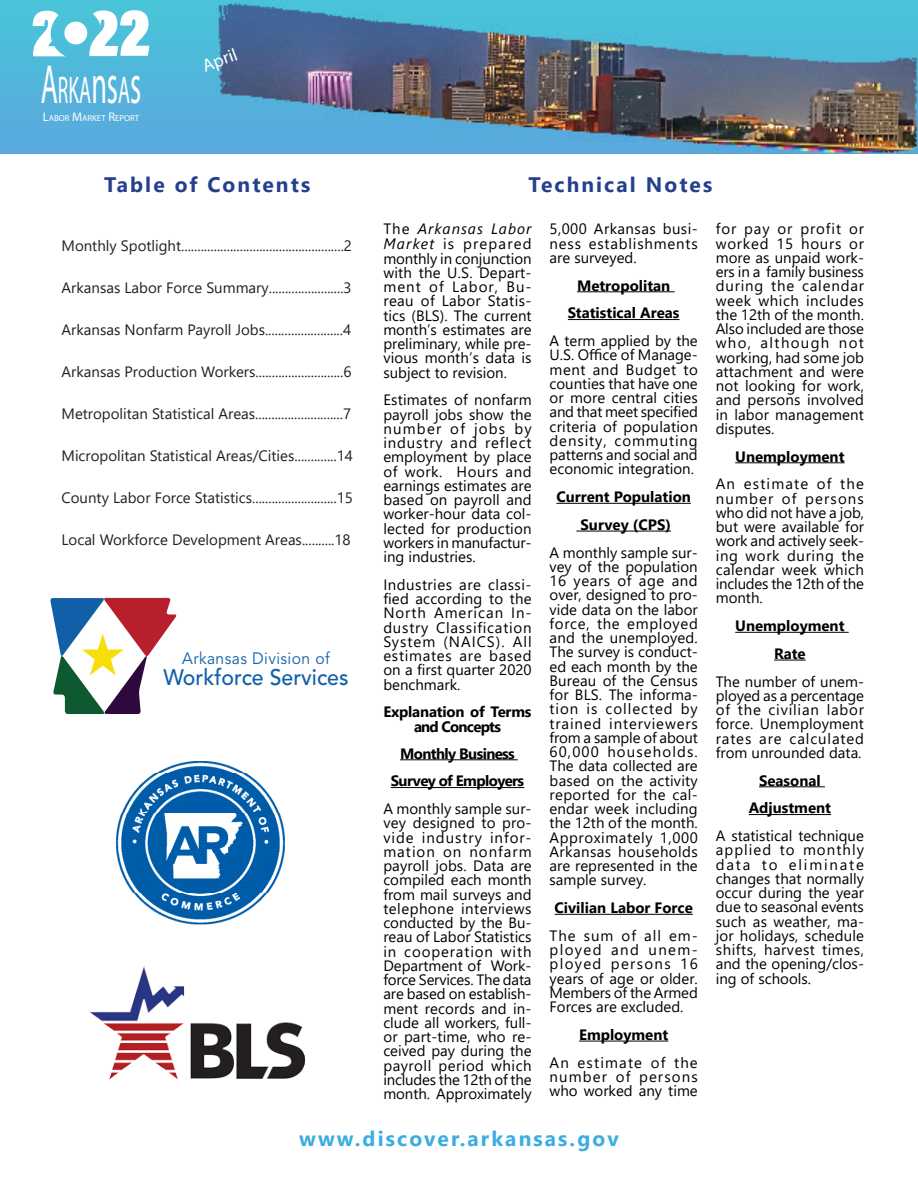
<style>
.page{position:relative;width:918px;height:1188px;background:#fff}
.page>*{position:absolute;margin:0;border:0;box-sizing:border-box;transform-origin:0 0}
.t1{font:55.2px "Myriad Pro";color:#fff;scale:.51 1}
.t2{font:500 22.35px "Avenir";color:#125fa9;scale:.95 1}
.Headers{font:700 21px "Segoe UI";letter-spacing:.1em;color:#253f8e}
.table_text{font:700 21px "Segoe UI";letter-spacing:.1em;color:#3bade2}
.t3{font:18px "Myriad Pro";color:#fff}
.t4{font:16.5px "Avenir";letter-spacing:.025em;color:#125fa9;scale:.95 1}
.Body_text{font:15px/14.2px "Segoe UI";color:#000;text-align:justify}
.t5{font:15px "Segoe UI";color:#231f20}
.Body_text-2{font:700 15px/14.2px "Segoe UI";color:#000;text-align:center}
.Body_text-3{font:700 15px "Segoe UI";letter-spacing:-.04em;color:#000}
.t6{font:8.7px "Myriad Pro";color:#fff}
.s1{font-size:38.7px}
.s2{font-size:12.45px}
.s3{font-style:italic}
</style>
<div class="page">
<img style="left:0;top:0;width:918px;height:154px">
<svg style="left:33px;top:11px;width:33px;height:45px"></svg>
<svg style="left:89px;top:10px;width:60px;height:46px"></svg>
<div style="left:64px;top:22px;width:23px;height:22px;background:#fff;border-radius:50%"></div>
<hr style="left:400px;top:759px;width:118px;height:1px;background:#000">
<hr style="left:391px;top:787px;width:133px;height:1px;background:#000">
<hr style="left:577px;top:291px;width:98px;height:1px;background:#000">
<hr style="left:568px;top:319px;width:112px;height:1px;background:#000">
<hr style="left:556px;top:503px;width:135px;height:1px;background:#000">
<hr style="left:576px;top:531px;width:95px;height:1px;background:#000">
<hr style="left:555px;top:914px;width:138px;height:1px;background:#000">
<hr style="left:579px;top:1041px;width:89px;height:1px;background:#000">
<hr style="left:735px;top:462px;width:110px;height:1px;background:#000">
<hr style="left:735px;top:632px;width:114px;height:1px;background:#000">
<hr style="left:774px;top:660px;width:32px;height:1px;background:#000">
<hr style="left:759px;top:786px;width:66px;height:1px;background:#000">
<hr style="left:749px;top:814px;width:82px;height:1px;background:#000">
<img style="left:115px;top:761px;width:170px;height:164px">
<img style="left:90px;top:966px;width:215px;height:114px">
<svg style="left:50px;top:598px;width:127px;height:116px"></svg>
<p class="t1" style="left:41px;top:50px;width:199px">A<span class="s1">RKA</span>ns<span class="s1">A</span>s</p>
<p class="t6" style="left:43px;top:112px;width:98px"><span class="s2">L</span>ABOR <span class="s2">M</span>ARKET <span class="s2">R</span>EPORT</p>
<p class="t3" style="left:199px;top:56px;width:37px;rotate:-20deg">April</p>
<p class="Headers" style="left:104px;top:165px;width:208px">Table of Contents</p>
<p class="Headers" style="left:529px;top:165px;width:185px">Technical Notes</p>
<p class="t5" style="left:62px;top:231px;width:292px">Monthly Spotlight..................................................2</p>
<p class="t5" style="left:62px;top:273px;width:292px">Arkansas Labor Force Summary.......................3</p>
<p class="t5" style="left:62px;top:315px;width:291px">Arkansas Nonfarm Payroll Jobs........................4</p>
<p class="t5" style="left:62px;top:357px;width:291px">Arkansas Production Workers...........................6</p>
<p class="t5" style="left:62px;top:399px;width:291px">Metropolitan Statistical Areas...........................7</p>
<p class="t5" style="left:62px;top:441px;width:293px">Micropolitan Statistical Areas/Cities.............14</p>
<p class="t5" style="left:62px;top:483px;width:293px">County Labor Force Statistics..........................15</p>
<p class="t5" style="left:62px;top:525px;width:291px">Local Workforce Development Areas..........18</p>
<p class="t4" style="left:182px;top:648px;width:157px">Arkansas Division of</p>
<p class="t2" style="left:163px;top:658px;width:196px">Workforce Services</p>
<p class="Body_text" style="left:383px;top:220px;width:150px">The <span class="s3">Arkansas Labor Market</span> is prepared monthly in conjunction with the U.S. Depart&shy;ment of Labor, Bu&shy;reau of Labor Statis&shy;tics (BLS). The current month’s estimates are preliminary, while pre&shy;vious month’s data is subject to revision.</p>
<p class="Body_text" style="left:383px;top:391px;width:150px">Estimates of nonfarm payroll jobs show the number of jobs by industry and reflect employment by place of work. Hours and earnings estimates are based on payroll and worker-hour data col&shy;lected for production workers in manufactur&shy;ing industries.</p>
<p class="Body_text" style="left:383px;top:576px;width:150px">Industries are classi&shy;fied according to the North American In&shy;dustry Classification System (NAICS). All estimates are based on a first quarter 2020 benchmark.</p>
<p class="Body_text-2" style="left:383px;top:704px;width:150px">Explanation of Terms and Concepts</p>
<p class="Body_text-3" style="left:400px;top:739px;width:116px">Monthly Business</p>
<p class="Body_text-3" style="left:391px;top:767px;width:135px">Survey of Employers</p>
<p class="Body_text" style="left:383px;top:800px;width:150px">A monthly sample sur&shy;vey designed to pro&shy;vide industry infor&shy;mation on nonfarm payroll jobs. Data are compiled each month from mail surveys and telephone interviews conducted by the Bu&shy;reau of Labor Statistics in cooperation with Department of Work&shy;force Services. The data are based on establish&shy;ment records and in&shy;clude all workers, full&shy;or part-time, who re&shy;ceived pay during the payroll period which includes the 12th of the month. Approximately</p>
<p class="Body_text" style="left:550px;top:220px;width:150px">5,000 Arkansas busi&shy;ness establishments are surveyed.</p>
<p class="Body_text-2" style="left:577px;top:277px;width:95px">Metropolitan</p>
<p class="Body_text-2" style="left:568px;top:305px;width:113px">Statistical Areas</p>
<p class="Body_text" style="left:550px;top:332px;width:150px">A term applied by the U.S. Office of Manage&shy;ment and Budget to counties that have one or more central cities and that meet specified criteria of population density, commuting patterns and social and economic integration.</p>
<p class="Body_text-2" style="left:556px;top:488px;width:136px">Current Population</p>
<p class="Body_text-2" style="left:581px;top:516px;width:92px">Survey (CPS)</p>
<p class="Body_text" style="left:550px;top:544px;width:150px">A monthly sample sur&shy;vey of the population 16 years of age and over, designed to pro&shy;vide data on the labor force, the employed and the unemployed.<br>The survey is conduct&shy;ed each month by the Bureau of the Census for BLS. The informa&shy;tion is collected by trained interviewers from a sample of about 60,000 households.<br>The data collected are based on the activity reported for the cal&shy;endar week including the 12th of the month.<br>Approximately 1,000<br>Arkansas households are represented in the sample survey.</p>
<p class="Body_text-2" style="left:555px;top:899px;width:140px">Civilian Labor Force</p>
<p class="Body_text" style="left:550px;top:927px;width:150px">The sum of all em&shy;ployed and unem&shy;ployed persons 16 years of age or older.<br>Members of the Armed Forces are excluded.</p>
<p class="Body_text-2" style="left:579px;top:1026px;width:91px">Employment</p>
<p class="Body_text" style="left:550px;top:1054px;width:150px">An estimate of the number of persons who worked any time</p>
<p class="table_text" style="left:299px;top:1119px;width:321px">www.discover.arkansas.gov</p>
<p class="Body_text" style="left:716px;top:220px;width:150px">for pay or profit or worked 15 hours or more as unpaid work&shy;ers in a family business during the calendar week which includes the 12th of the month.<br>Also included are those who, although not working, had some job attachment and were not looking for work, and persons involved in labor management disputes.</p>
<p class="Body_text-2" style="left:735px;top:448px;width:111px">Unemployment</p>
<p class="Body_text" style="left:716px;top:475px;width:150px">An estimate of the number of persons who did not have a job, but were available for work and actively seek&shy;ing work during the calendar week which includes the 12th of the month.</p>
<p class="Body_text-2" style="left:735px;top:617px;width:111px">Unemployment</p>
<p class="Body_text-2" style="left:774px;top:645px;width:33px">Rate</p>
<p class="Body_text" style="left:716px;top:673px;width:150px">The number of unem&shy;ployed as a percentage of the civilian labor force. Unemployment rates are calculated from unrounded data.</p>
<p class="Body_text-2" style="left:759px;top:772px;width:63px">Seasonal</p>
<p class="Body_text-2" style="left:749px;top:800px;width:84px">Adjustment</p>
<p class="Body_text" style="left:716px;top:827px;width:150px">A statistical technique applied to monthly data to eliminate changes that normally occur during the year due to seasonal events such as weather, ma&shy;jor holidays, schedule shifts, harvest times, and the opening/clos&shy;ing of schools.</p>
</div>
